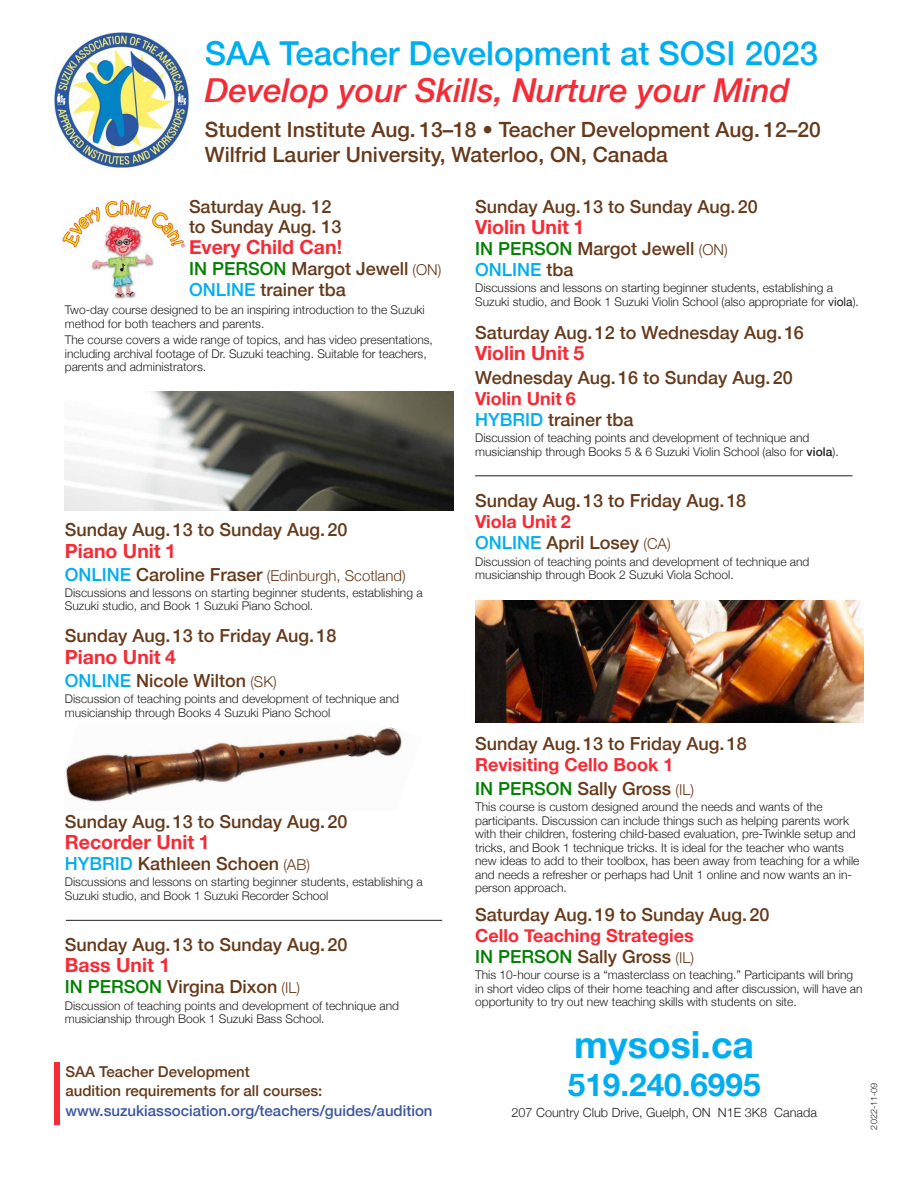
<style>
.page{position:relative;width:918px;height:1188px;background:#fff}
.page>*{position:absolute;margin:0;border:0;box-sizing:border-box;transform-origin:0 0}
.t1{font:700 37.5px "Helvetica Neue";color:#00aeef}
.t2{font:italic 500 33px "Helvetica Neue";color:#f52b36}
.t3{font:500 33px "Helvetica Neue";color:#00aeef}
.t4{font:700 31.5px "Helvetica Neue";color:#00aeef}
.t5{font:500 21px "Helvetica Neue";color:#663a1b}
.t6{font:700 19.5px "Helvetica Neue";color:#f52b36}
.t7{font:500 18px/21px "Helvetica Neue";color:#663a1b}
.t8{font:700 18px "Helvetica Neue";color:#f52b36}
.t9{font:500 15px/19.6px "Helvetica Neue";color:#663a1b}
.t10{font:300 15px "Helvetica Neue";color:#663a1b}
.t11{font:300 12.6px "Helvetica Neue";color:#231f20}
.t12{font:300 12px/13.5px "Helvetica Neue";color:#231f20}
.t13{font:300 9px "Helvetica Neue";color:#231f20}
.s1{color:#008000}
.s2{font-weight:300;font-size:15px}
.s3{color:#00aeef}
.s4{font-weight:400}
.s5{font-weight:500}
.s6{font-weight:500;font-size:18px;color:#00aeef}
.s7{font-weight:500;font-size:18px}
.s8{color:#3b579d}
</style>
<div class="page">
<img style="left:65px;top:726px;width:337px;height:76px">
<div style="left:54px;top:1062px;width:6px;height:62px;background:#f52b36"></div>
<img style="left:62px;top:200px;width:123px;height:99px">
<img style="left:54px;top:32px;width:135px;height:135px">
<img style="left:65px;top:391px;width:389px;height:119px">
<img style="left:475px;top:601px;width:388px;height:122px">
<hr style="left:66px;top:920px;width:376px;height:1px;background:#231f20">
<hr style="left:475px;top:475px;width:378px;height:1px;background:#231f20">
<p class="t3" style="left:205px;top:32px;width:615px">SAA Teacher Development at SOSI 2023</p>
<p class="t2" style="left:205px;top:70px;width:586px">Develop your Skills, Nurture your Mind</p>
<p class="t5" style="left:205px;top:116px;width:617px">Student Institute Aug. 13–18 • Teacher Development Aug. 12–20</p>
<p class="t5" style="left:205px;top:142px;width:464px">Wilfrid Laurier University, Waterloo, ON, Canada</p>
<p class="t7" style="left:189px;top:196px;width:154px;line-height:19.5px">Saturday Aug. 12 to Sunday Aug. 13</p>
<p class="t6" style="left:189px;top:235px;width:155px">Every Child Can!</p>
<p class="t7" style="left:189px;top:257px;width:254px"><span class="s1">IN PErSON</span> Margot Jewell <span class="s2">(ON)<br></span><span class="s3">ONLINE</span> trainer tba</p>
<p class="t12" style="left:65px;top:303px;width:362px">Two-day course designed to be an inspiring introduction to the Suzuki method for both teachers and parents.</p>
<p class="t12" style="left:65px;top:333px;width:370px">The course covers a wide range of topics, and has video presentations, including archival footage of Dr. Suzuki teaching. Suitable for teachers, parents and administrators.</p>
<p class="t7" style="left:475px;top:196px;width:284px">Sunday Aug.13 to Sunday Aug.20</p>
<p class="t6" style="left:475px;top:215px;width:111px">Violin Unit 1</p>
<p class="t7" style="left:475px;top:238px;width:254px"><span class="s1">IN PErSON</span> Margot Jewell <span class="s2">(ON)<br></span><span class="s3">ONLINE</span> tba</p>
<p class="t12" style="left:475px;top:281px;width:385px">Discussions and lessons on starting beginner students, establishing a<br>Suzuki studio, and Book 1 Suzuki Violin School (also appropriate for <span class="s4">viola</span>).</p>
<p class="t7" style="left:475px;top:322px;width:330px">Saturday Aug.12 to Wednesday Aug.16</p>
<p class="t6" style="left:475px;top:341px;width:111px">Violin Unit 5</p>
<p class="t7" style="left:475px;top:366px;width:319px">Wednesday Aug.16 to Sunday Aug.20</p>
<p class="t8" style="left:475px;top:387px;width:102px">Violin Unit 6</p>
<p class="t7" style="left:475px;top:408px;width:160px"><span class="s3">HYBrID</span> trainer tba</p>
<p class="t12" style="left:475px;top:431px;width:365px">Discussion of teaching points and development of technique and musicianship through Books 5 &amp; 6 Suzuki Violin School (also for <span class="s5">viola</span>).</p>
<p class="t7" style="left:65px;top:518px;width:284px">Sunday Aug.13 to Sunday Aug.20</p>
<p class="t6" style="left:65px;top:539px;width:113px">Piano Unit 1</p>
<p class="t10" style="left:65px;top:566px;width:342px"><span class="s6">ONLINE</span> <span class="s7">Caroline Fraser</span> (Edinburgh, Scotland)</p>
<p class="t12" style="left:65px;top:586px;width:359px">Discussions and lessons on starting beginner students, establishing a<br>Suzuki studio, and Book 1 Suzuki Piano School.</p>
<p class="t7" style="left:65px;top:625px;width:273px">Sunday Aug.13 to Friday Aug.18</p>
<p class="t6" style="left:65px;top:645px;width:113px">Piano Unit 4</p>
<p class="t7" style="left:65px;top:670px;width:213px"><span class="s3">ONLINE</span> Nicole Wilton <span class="s2">(SK)</span></p>
<p class="t12" style="left:65px;top:692px;width:336px">Discussion of teaching points and development of technique and musicianship through Books 4 Suzuki Piano School</p>
<p class="t7" style="left:65px;top:811px;width:284px">Sunday Aug.13 to Sunday Aug.20</p>
<p class="t6" style="left:65px;top:830px;width:146px">Recorder Unit 1</p>
<p class="t7" style="left:65px;top:853px;width:247px"><span class="s3">HYBrID</span> Kathleen Schoen <span class="s2">(AB)</span></p>
<p class="t12" style="left:65px;top:875px;width:359px">Discussions and lessons on starting beginner students, establishing a<br>Suzuki studio, and Book 1 Suzuki Recorder School</p>
<p class="t7" style="left:65px;top:934px;width:284px">Sunday Aug.13 to Sunday Aug.20</p>
<p class="t6" style="left:65px;top:953px;width:107px">Bass Unit 1</p>
<p class="t7" style="left:65px;top:976px;width:237px"><span class="s1">IN PErSON</span> Virgina Dixon <span class="s2">(IL)</span></p>
<p class="t12" style="left:65px;top:998px;width:336px">Discussion of teaching points and development of technique and musicianship through Book 1 Suzuki Bass School.</p>
<p class="t9" style="left:65px;top:1061px;width:369px">SAA Teacher Development<br>audition requirements for all courses: <span class="s8">www.suzukiassociation.org/teachers/guides/audition</span></p>
<p class="t7" style="left:475px;top:490px;width:272px">Sunday Aug.13 to Friday Aug.18</p>
<p class="t8" style="left:475px;top:511px;width:97px">Viola Unit 2</p>
<p class="t7" style="left:475px;top:532px;width:197px"><span class="s3">ONLINE</span> April Losey <span class="s2">(CA)</span></p>
<p class="t12" style="left:475px;top:554px;width:336px">Discussion of teaching points and development of technique and musicianship through Book 2 Suzuki Viola School.</p>
<p class="t7" style="left:475px;top:733px;width:273px">Sunday Aug.13 to Friday Aug.18</p>
<p class="t8" style="left:475px;top:754px;width:200px">Revisiting Cello Book 1</p>
<p class="t7" style="left:475px;top:778px;width:220px"><span class="s1">IN PErSON</span> Sally Gross <span class="s2">(IL)</span></p>
<p class="t12" style="left:475px;top:800px;width:386px">This course is custom designed around the needs and wants of the participants. Discussion can include things such as helping parents work with their children, fostering child-based evaluation, pre-Twinkle setup and tricks, and Book 1 technique tricks. It is ideal for the teacher who wants new ideas to add to their toolbox, has been away from teaching for a while and needs a refresher or perhaps had Unit 1 online and now wants an in&shy;person approach.</p>
<p class="t7" style="left:475px;top:904px;width:296px">Saturday Aug.19 to Sunday Aug.20</p>
<p class="t8" style="left:475px;top:924px;width:220px">Cello Teaching Strategies</p>
<p class="t7" style="left:475px;top:946px;width:220px"><span class="s1">IN PErSON</span> Sally Gross <span class="s2">(IL)</span></p>
<p class="t12" style="left:475px;top:968px;width:389px">This 10-hour course is a “masterclass on teaching.” Participants will bring in short video clips of their home teaching and after discussion, will have an opportunity to try out new teaching skills with students on site.</p>
<p class="t1" style="left:574px;top:1021px;width:181px">mysosi.ca</p>
<p class="t4" style="left:568px;top:1065px;width:194px">519.240.6995</p>
<p class="t11" style="left:511px;top:1104px;width:307px">207 Country Club Drive, Guelph, ON N1E 3K8 Canada</p>
<p class="t13" style="left:868px;top:1130px;width:48px;rotate:-90deg">2022-11-09</p>
</div>
